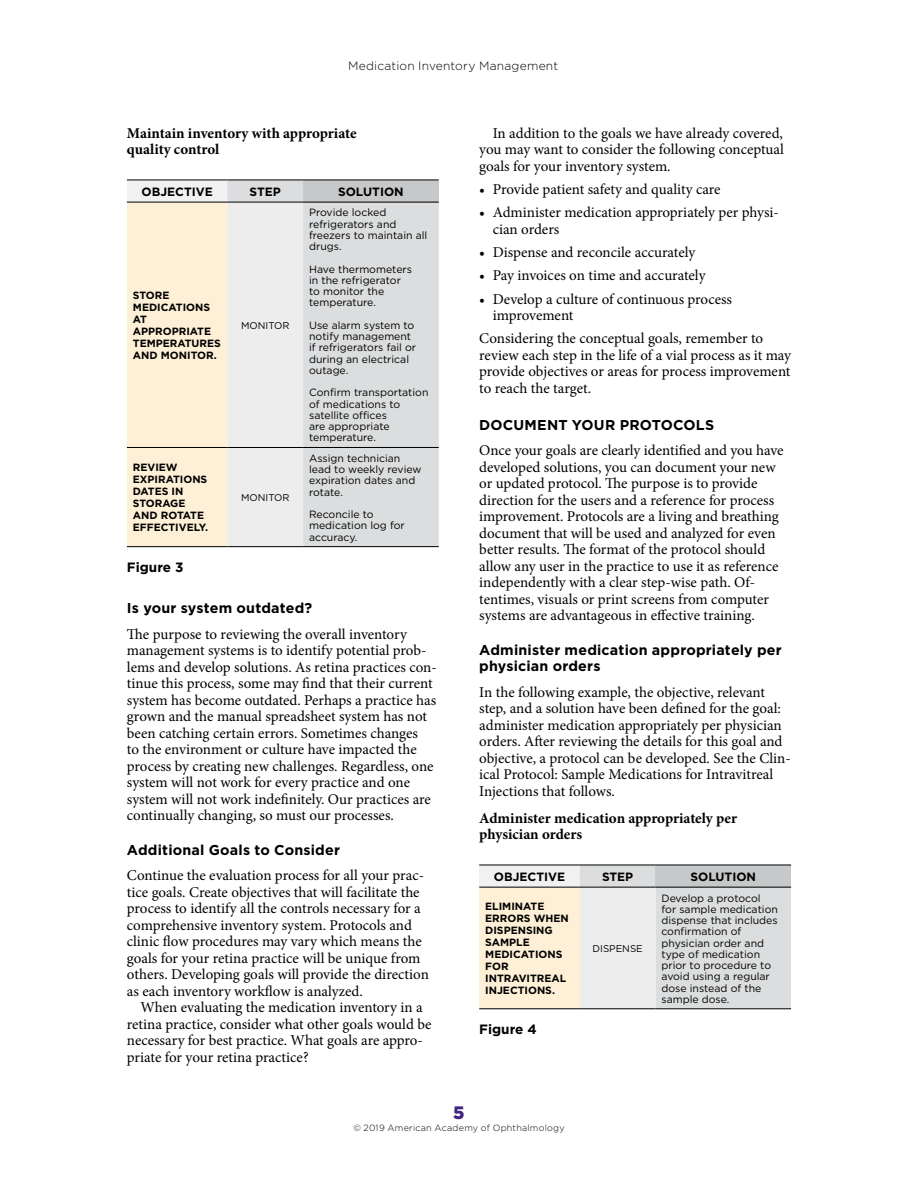
<style>
.page{position:relative;width:918px;height:1188px;background:#fff}
.page>*{position:absolute;margin:0;border:0;box-sizing:border-box;transform-origin:0 0}
.t1{font:900 18px "Gotham";color:#41247e}
.t2{font:15px/16.5px "Minion Pro";color:#000}
.t3{font:700 15px/16.5px "Minion Pro";letter-spacing:-.005em;color:#000}
.t4{font:700 14.25px/16.5px "Gotham";letter-spacing:.015em;color:#000}
.t5{font:700 13.5px "Gotham";color:#000}
.t6{font:700 12px "Gotham";color:#000}
.t7{font:300 12px "Gotham";letter-spacing:.02em;color:#000}
.t8{font:10.5px/11.2px "Gotham";color:#000}
.t9{font:700 10.5px/12px "Gotham";color:#000}
.t10{font:9.75px "Gotham";color:#000}
.t11{font:300 9px "Gotham";letter-spacing:.03em;color:#000}
</style>
<div class="page">
<div style="left:127px;top:180px;width:101px;height:22px;background:#f1f1f2"></div>
<div style="left:228px;top:181px;width:211px;height:365px;background:#dcddde"></div>
<div style="left:303px;top:180px;width:136px;height:22px;background:#c7c8ca"></div>
<svg style="left:127px;top:203px;width:176px;height:343px;background:#f6eee0"></svg>
<hr style="left:127px;top:180px;width:101px;height:1px;background:#000">
<hr style="left:228px;top:180px;width:75px;height:1px;background:#000">
<hr style="left:303px;top:180px;width:136px;height:1px;background:#000">
<hr style="left:127px;top:202px;width:101px;height:1px;background:#000">
<hr style="left:228px;top:202px;width:75px;height:1px;background:#000">
<hr style="left:303px;top:202px;width:136px;height:1px;background:#000">
<hr style="left:127px;top:447px;width:101px;height:1px;background:#000">
<hr style="left:228px;top:447px;width:75px;height:1px;background:#000">
<hr style="left:303px;top:447px;width:136px;height:1px;background:#000">
<hr style="left:127px;top:546px;width:101px;height:1px;background:#000">
<hr style="left:228px;top:546px;width:75px;height:1px;background:#000">
<hr style="left:303px;top:546px;width:136px;height:1px;background:#000">
<div style="left:479px;top:865px;width:101px;height:22px;background:#f1f1f2"></div>
<div style="left:580px;top:866px;width:211px;height:143px;background:#dcddde"></div>
<div style="left:655px;top:865px;width:136px;height:22px;background:#c7c8ca"></div>
<div style="left:479px;top:887px;width:101px;height:122px;background:#fef0d6"></div>
<div style="left:580px;top:887px;width:75px;height:122px;background:#ededee"></div>
<hr style="left:479px;top:865px;width:101px;height:1px;background:#000">
<hr style="left:580px;top:865px;width:75px;height:1px;background:#000">
<hr style="left:655px;top:865px;width:136px;height:1px;background:#000">
<hr style="left:479px;top:887px;width:101px;height:1px;background:#000">
<hr style="left:580px;top:887px;width:75px;height:1px;background:#000">
<hr style="left:655px;top:887px;width:136px;height:1px;background:#000">
<hr style="left:479px;top:1009px;width:101px;height:1px;background:#000">
<hr style="left:580px;top:1009px;width:75px;height:1px;background:#000">
<hr style="left:655px;top:1009px;width:136px;height:1px;background:#000">
<p class="t7" style="left:348px;top:58px;width:212px">Medication Inventory Management</p>
<p class="t3" style="left:127px;top:125px;width:231px">Maintain inventory with appropriate quality control</p>
<p class="t6" style="left:142px;top:183px;width:73px">OBJECTIVE</p>
<p class="t6" style="left:250px;top:183px;width:33px">STEP</p>
<p class="t6" style="left:338px;top:183px;width:67px">SOLUTION</p>
<p class="t9" style="left:133px;top:289px;width:90px">STORE<br>MEDICATIONS<br>AT<br>APPROPRIATE<br>TEMPERATURES<br>AND MONITOR.</p>
<p class="t9" style="left:133px;top:461px;width:77px">REVIEW<br>EXPIRATIONS<br>DATES IN<br>STORAGE<br>AND ROTATE<br>EFFECTIVELY.</p>
<p class="t10" style="left:241px;top:319px;width:50px">MONITOR</p>
<p class="t10" style="left:241px;top:491px;width:50px">MONITOR</p>
<p class="t8" style="left:309px;top:207px;width:120px">Provide locked refrigerators and freezers to maintain all drugs.</p>
<p class="t8" style="left:309px;top:263px;width:104px">Have thermometers in the refrigerator to monitor the temperature.</p>
<p class="t8" style="left:309px;top:319px;width:109px">Use alarm system to notify management if refrigerators fail or during an electrical outage.</p>
<p class="t8" style="left:309px;top:387px;width:121px">Confirm transportation of medications to satellite offices<br>are appropriate temperature.</p>
<p class="t8" style="left:309px;top:452px;width:114px">Assign technician lead to weekly review expiration dates and rotate.</p>
<p class="t8" style="left:309px;top:509px;width:97px">Reconcile to medication log for accuracy.</p>
<p class="t5" style="left:127px;top:558px;width:58px">Figure 3</p>
<p class="t4" style="left:127px;top:600px;width:187px">Is your system outdated?</p>
<p class="t2" style="left:127px;top:626px;width:311px">The purpose to reviewing the overall inventory management systems is to identify potential prob&shy;lems and develop solutions. As retina practices con&shy;tinue this process, some may find that their current system has become outdated. Perhaps a practice has grown and the manual spreadsheet system has not been catching certain errors. Sometimes changes<br>to the environment or culture have impacted the process by creating new challenges. Regardless, one system will not work for every practice and one system will not work indefinitely. Our practices are continually changing, so must our processes.</p>
<p class="t4" style="left:127px;top:841px;width:215px">Additional Goals to Consider</p>
<p class="t2" style="left:127px;top:867px;width:304px">Continue the evaluation process for all your prac&shy;tice goals. Create objectives that will facilitate the process to identify all the controls necessary for a comprehensive inventory system. Protocols and clinic flow procedures may vary which means the goals for your retina practice will be unique from others. Developing goals will provide the direction as each inventory workflow is analyzed.</p>
<p class="t2" style="left:127px;top:999px;width:306px;text-indent:14px">When evaluating the medication inventory in a retina practice, consider what other goals would be necessary for best practice. What goals are appro&shy;priate for your retina practice?</p>
<p class="t2" style="left:479px;top:125px;width:306px;text-align:justify;text-indent:14px">In addition to the goals we have already covered, you may want to consider the following conceptual goals for your inventory system.</p>
<p class="t2" style="left:479px;top:181px;width:243px">• Provide patient safety and quality care</p>
<p class="t2" style="left:493px;top:204px;width:288px;text-indent:-14px">• Administer medication appropriately per physi&shy;cian orders</p>
<p class="t2" style="left:479px;top:244px;width:218px">• Dispense and reconcile accurately</p>
<p class="t2" style="left:479px;top:267px;width:228px">• Pay invoices on time and accurately</p>
<p class="t2" style="left:493px;top:291px;width:241px;text-indent:-14px">• Develop a culture of continuous process improvement</p>
<p class="t2" style="left:479px;top:330px;width:313px">Considering the conceptual goals, remember to review each step in the life of a vial process as it may provide objectives or areas for process improvement to reach the target.</p>
<p class="t4" style="left:479px;top:416px;width:237px">DOCUMENT YOUR PROTOCOLS</p>
<p class="t2" style="left:479px;top:442px;width:306px">Once your goals are clearly identified and you have developed solutions, you can document your new or updated protocol. The purpose is to provide direction for the users and a reference for process improvement. Protocols are a living and breathing document that will be used and analyzed for even better results. The format of the protocol should allow any user in the practice to use it as reference independently with a clear step-wise path. Of&shy;tentimes, visuals or print screens from computer systems are advantageous in effective training.</p>
<p class="t4" style="left:479px;top:641px;width:304px">Administer medication appropriately per physician orders</p>
<p class="t2" style="left:479px;top:684px;width:313px">In the following example, the objective, relevant step, and a solution have been defined for the goal: administer medication appropriately per physician orders. After reviewing the details for this goal and objective, a protocol can be developed. See the Clin&shy;ical Protocol: Sample Medications for Intravitreal Injections that follows.</p>
<p class="t3" style="left:479px;top:810px;width:259px">Administer medication appropriately per physician orders</p>
<p class="t6" style="left:494px;top:868px;width:73px">OBJECTIVE</p>
<p class="t6" style="left:602px;top:868px;width:33px">STEP</p>
<p class="t6" style="left:690px;top:868px;width:67px">SOLUTION</p>
<p class="t9" style="left:485px;top:900px;width:85px">ELIMINATE<br>ERRORS WHEN<br>DISPENSING<br>SAMPLE<br>MEDICATIONS<br>FOR<br>INTRAVITREAL<br>INJECTIONS.</p>
<p class="t8" style="left:661px;top:892px;width:118px">Develop a protocol for sample medication dispense that includes confirmation of physician order and type of medication prior to procedure to avoid using a regular dose instead of the sample dose.</p>
<p class="t10" style="left:593px;top:942px;width:52px">DISPENSE</p>
<p class="t5" style="left:479px;top:1020px;width:59px">Figure 4</p>
<p class="t1" style="left:453px;top:1100px;width:13px">5</p>
<p class="t11" style="left:353px;top:1122px;width:213px">© 2019 American Academy of Ophthalmology</p>
</div>
